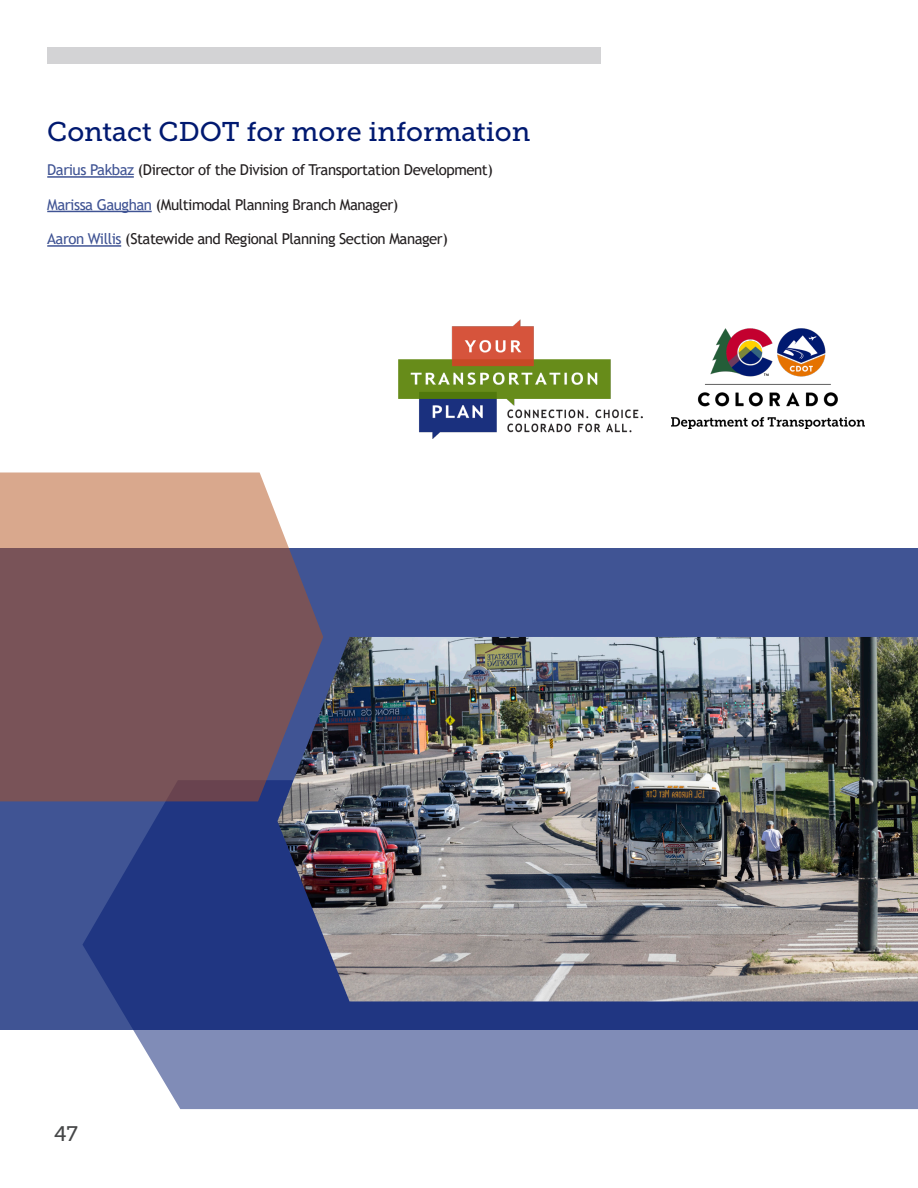
<style>
.page{position:relative;width:918px;height:1188px;background:#fff}
.page>*{position:absolute;margin:0;border:0;box-sizing:border-box;transform-origin:0 0}
.H2_Title_Body__Blue{font:27px "Museo Slab 500";color:#001970}
.t1{font:21px "Museo Slab 500";color:#464748}
.Body_10_14{font:15px "Trebuchet MS";letter-spacing:-.03em;color:#231f20}
.s1{color:#405494}
</style>
<div class="page">
<div style="left:47px;top:47px;width:554px;height:17px;background:#d3d3d5"></div>
<hr style="left:47px;top:176px;width:87px;height:2px;background:#405494">
<hr style="left:47px;top:211px;width:105px;height:1px;background:#405494">
<hr style="left:47px;top:245px;width:74px;height:2px;background:#405494">
<img style="left:399px;top:319px;width:244px;height:120px">
<img style="left:671px;top:328px;width:193px;height:101px">
<div style="left:0;top:548px;width:918px;height:481px;background:#405494"></div>
<svg style="left:82px;top:801px;width:836px;height:308px;background:#5969a1"></svg>
<svg style="left:0;top:472px;width:323px;height:329px;background:#906b6a"></svg>
<img style="left:277px;top:637px;width:641px;height:364px">
<h2 class="H2_Title_Body__Blue" style="left:47px;top:116px;width:485px">Contact CDOT for more information</h2>
<p class="Body_10_14" style="left:47px;top:160px;width:447px"><span class="s1">Darius Pakbaz</span> (Director of the Division of Transportation Development)</p>
<p class="Body_10_14" style="left:47px;top:195px;width:353px"><span class="s1">Marissa Gaughan</span> (Multimodal Planning Branch Manager)</p>
<p class="Body_10_14" style="left:47px;top:229px;width:402px"><span class="s1">Aaron Willis</span> (Statewide and Regional Planning Section Manager)</p>
<h2 class="t1" style="left:54px;top:1122px;width:25px">47</h2>
</div>
